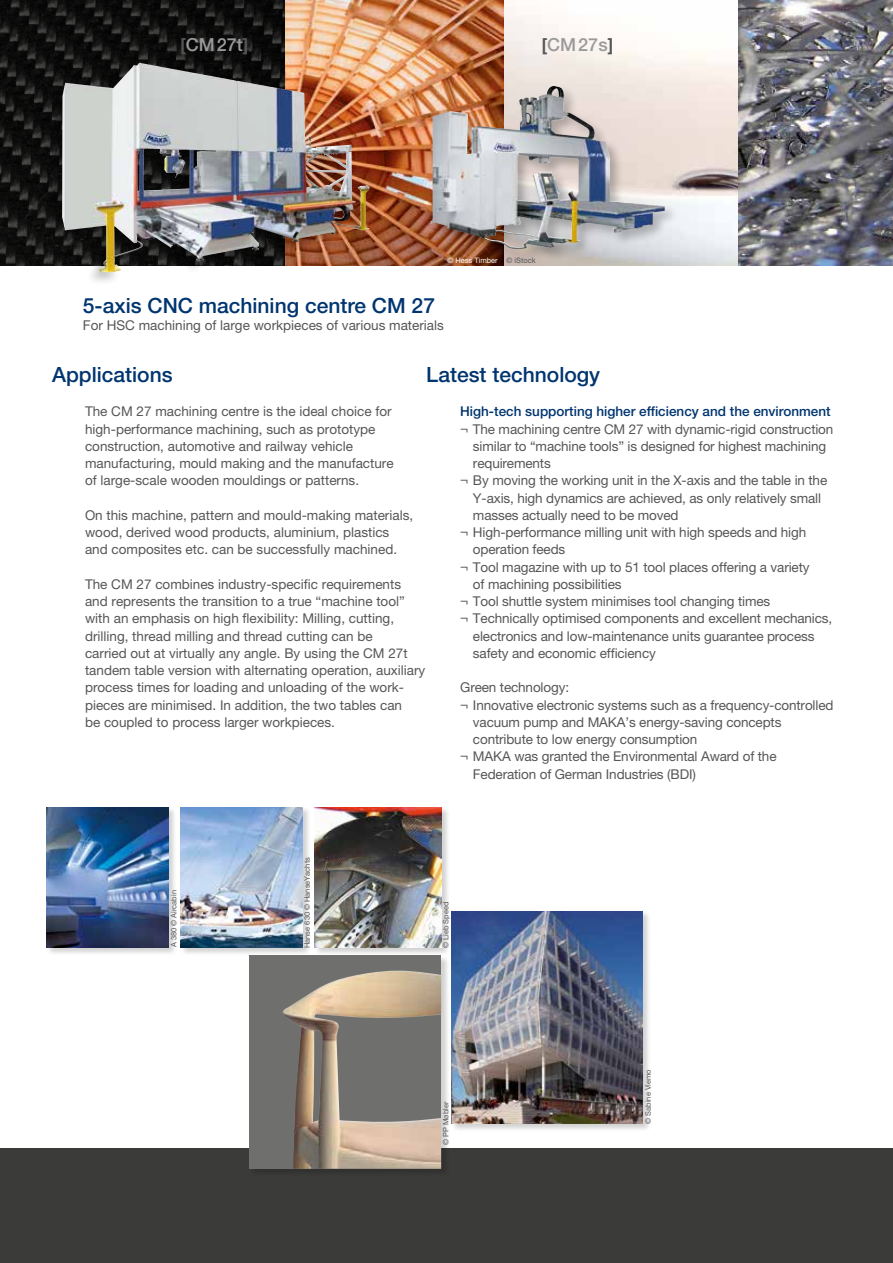
<style>
.page{position:relative;width:893px;height:1263px;background:#fff}
.page>*{position:absolute;margin:0;border:0;box-sizing:border-box;transform-origin:0 0}
.t1{font:500 21px "Helvetica Neue LT Pro";color:#003570}
.t2{font:500 18px "Helvetica Neue LT Pro";color:#9a9a9a}
.t3{font:13.5px/17.2px "Helvetica Neue LT Pro";color:#565656}
.t4{font:500 13.5px "Helvetica Neue LT Pro";color:#003570}
.t5{font:7.5px "Helvetica Neue LT Pro";color:#565656}
.t6{font:7.5px "Helvetica Neue LT Pro";color:#fff}
.s1{font-weight:700;font-stretch:condensed;color:#565656}
.s2{color:#565656}
</style>
<div class="page">
<div style="left:0;top:1148px;width:893px;height:115px;background:#3b3b3a"></div>
<img style="left:503px;top:0;width:235px;height:266px">
<img style="left:285px;top:0;width:218px;height:266px">
<img style="left:0;top:0;width:285px;height:266px">
<img style="left:738px;top:0;width:155px;height:266px">
<div style="left:46px;top:806px;width:132px;height:150px;background:#000;opacity:.18"></div>
<img style="left:47px;top:807px;width:121px;height:141px">
<div style="left:314px;top:806px;width:136px;height:151px;background:#000;opacity:.18"></div>
<img style="left:315px;top:807px;width:126px;height:141px">
<div style="left:180px;top:806px;width:131px;height:151px;background:#000;opacity:.18"></div>
<img style="left:180px;top:807px;width:122px;height:141px">
<div style="left:451px;top:910px;width:201px;height:222px;background:#000;opacity:.18"></div>
<img style="left:452px;top:911px;width:191px;height:213px">
<div style="left:249px;top:955px;width:201px;height:222px;background:#000;opacity:.18"></div>
<div style="left:249px;top:955px;width:192px;height:214px;background:#6f6f6e"></div>
<img style="left:283px;top:970px;width:158px;height:199px">
<div style="left:47px;top:61px;width:324px;height:225px;background:#000;opacity:.25"></div>
<img style="left:62px;top:63px;width:77px;height:167px">
<div style="left:429px;top:84px;width:250px;height:179px;background:#000;opacity:.25"></div>
<img style="left:430px;top:87px;width:121px;height:137px">
<h2 class="t2" style="left:180px;top:34px;width:70px"><span class="s1">[</span>CM27t<span class="s1">]</span></h2>
<h2 class="t2" style="left:541px;top:34px;width:73px"><span class="s1">[</span>CM27s<span class="s1">]</span></h2>
<p class="t6" style="left:447px;top:256px;width:90px">© Hess Timber <span class="s2">© iStock</span></p>
<h1 class="t1" style="left:83px;top:293px;width:354px">5-axis CNC machining centre CM 27</h1>
<p class="t3" style="left:83px;top:316px;width:363px">For HSC machining of large workpieces of various materials</p>
<h1 class="t1" style="left:52px;top:362px;width:122px">Applications</h1>
<p class="t3" style="left:85px;top:403px;width:310px">The CM 27 machining centre is the ideal choice for high-performance machining, such as prototype construction, automotive and railway vehicle manufacturing, mould making and the manufacture of large-scale wooden mouldings or patterns.</p>
<p class="t3" style="left:85px;top:506px;width:330px">On this machine, pattern and mould-making materials, wood, derived wood products, aluminium, plastics and composites etc. can be successfully machined.</p>
<p class="t3" style="left:85px;top:575px;width:342px">The CM 27 combines industry-specific requirements and represents the transition to a true “machine tool” with an emphasis on high flexibility: Milling, cutting, drilling, thread milling and thread cutting can be<br>carried out at virtually any angle. By using the CM 27t tandem table version with alternating operation, auxiliary process times for loading and unloading of the work&shy;pieces are minimised. In addition, the two tables can<br>be coupled to process larger workpieces.</p>
<h1 class="t1" style="left:426px;top:362px;width:175px">Latest technology</h1>
<p class="t4" style="left:460px;top:403px;width:372px">High-tech supporting higher efficiency and the environment</p>
<p class="t3" style="left:460px;top:420px;width:375px">¬ The machining centre CM 27 with dynamic-rigid construction</p>
<p class="t3" style="left:473px;top:437px;width:355px">similar to “machine tools” is designed for highest machining</p>
<p class="t3" style="left:473px;top:454px;width:79px">requirements</p>
<p class="t3" style="left:460px;top:472px;width:368px">¬ By moving the working unit in the X-axis and the table in the</p>
<p class="t3" style="left:473px;top:489px;width:350px">Y-axis, high dynamics are achieved, as only relatively small</p>
<p class="t3" style="left:473px;top:506px;width:207px">masses actually need to be moved</p>
<p class="t3" style="left:460px;top:523px;width:348px">¬ High-performance milling unit with high speeds and high</p>
<p class="t3" style="left:473px;top:541px;width:94px">operation feeds</p>
<p class="t3" style="left:460px;top:558px;width:351px">¬ Tool magazine with up to 51 tool places offering a variety</p>
<p class="t3" style="left:473px;top:575px;width:150px">of machining possibilities</p>
<p class="t3" style="left:460px;top:592px;width:312px">¬ Tool shuttle system minimises tool changing times</p>
<p class="t3" style="left:460px;top:610px;width:374px">¬ Technically optimised components and excellent mechanics,</p>
<p class="t3" style="left:473px;top:627px;width:343px">electronics and low-maintenance units guarantee process</p>
<p class="t3" style="left:473px;top:644px;width:184px">safety and economic efficiency</p>
<p class="t3" style="left:460px;top:679px;width:110px">Green technology:</p>
<p class="t3" style="left:460px;top:696px;width:375px">¬ Innovative electronic systems such as a frequency-controlled</p>
<p class="t3" style="left:473px;top:713px;width:310px">vacuum pump and MAKA’s energy-saving concepts</p>
<p class="t3" style="left:473px;top:730px;width:226px">contribute to low energy consumption</p>
<p class="t3" style="left:460px;top:748px;width:318px">¬ MAKA was granted the Environmental Award of the</p>
<p class="t3" style="left:473px;top:765px;width:224px">Federation of German Industries (BDI)</p>
<p class="t5" style="left:169px;top:947px;width:58px;rotate:-90deg">A 380 © Aircabin</p>
<p class="t5" style="left:303px;top:948px;width:92px;rotate:-90deg">Hanse 630 © HanseYachts</p>
<p class="t5" style="left:441px;top:948px;width:48px;rotate:-90deg">© Lieb Speed</p>
<p class="t5" style="left:441px;top:1145px;width:45px;rotate:-90deg">© PP Møbler</p>
<p class="t5" style="left:644px;top:1123px;width:56px;rotate:-90deg">© Sabine Viemo</p>
</div>
